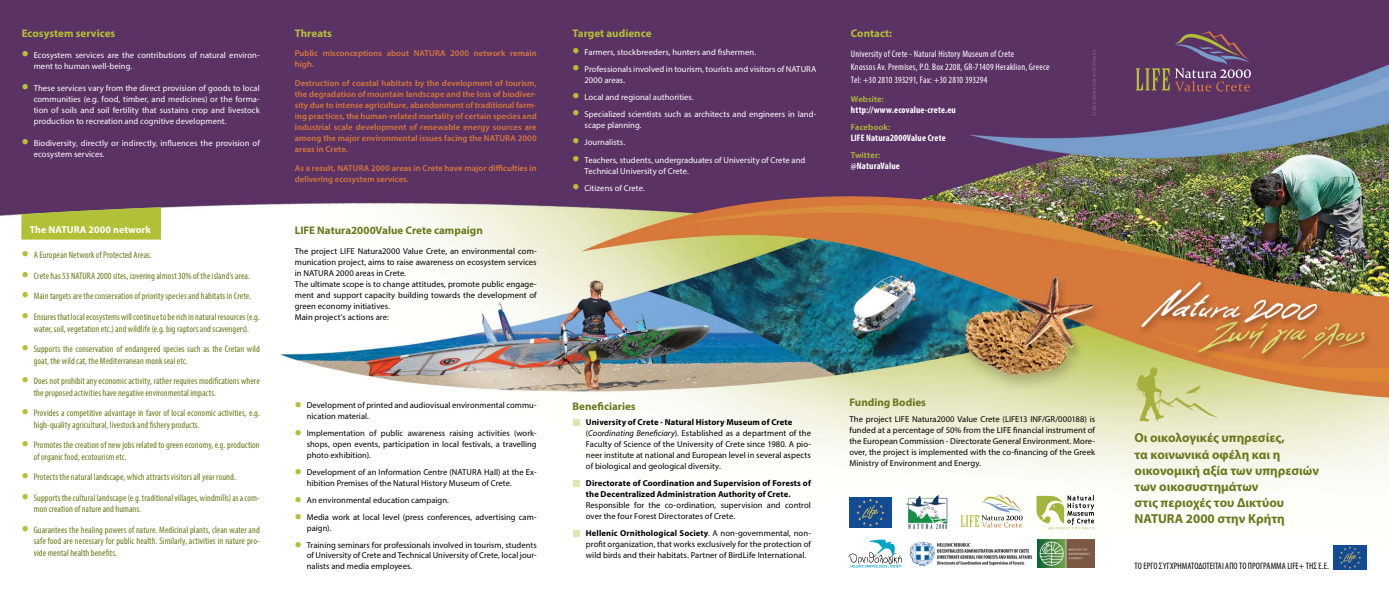
<style>
.page{position:relative;width:1389px;height:596px;background:#fff}
.page>*{position:absolute;margin:0;border:0;box-sizing:border-box;transform-origin:0 0}
.t1{font:700 13px/16px "Myriad Pro";color:#6b781c}
.t2{font:700 11px "Myriad Pro";color:#6b781c}
.t3{font:700 11px "Myriad Pro";color:#b2c037}
.t4{font:700 10px "Myriad Pro";letter-spacing:.005em;color:#fff}
.t5{font:condensed 9.5px/11.5px "Myriad Pro";letter-spacing:.005em;color:#6b781c}
.t6{font:condensed 9.5px/13px "Myriad Pro";letter-spacing:.02em;color:#fff}
.t7{font:700 condensed 9.5px "Myriad Pro";letter-spacing:.02em;color:#fff}
.t8{font:condensed 9.4px "Myriad Pro";color:#000}
.t9{font:8.6px/11px "Myriad Pro";letter-spacing:.005em;color:#000}
.t10{font:8.6px/11px "Myriad Pro";letter-spacing:.005em;color:#fff}
.t11{font:600 8.6px/11px "Myriad Pro";letter-spacing:.005em;color:#d7793a}
.t12{font:700 8.6px/11px "Myriad Pro";letter-spacing:.01em;color:#000}
.t13{font:600 8.6px "Myriad Pro";letter-spacing:.015em;color:#b2c037}
.t14{font:condensed 5.5px "Myriad Pro";letter-spacing:.04em;color:#856484}
.s1{color:#b2c037}
.s2{font-weight:700}
.s3{font-style:italic}
</style>
<div class="page">
<img style="left:0;top:0;width:1389px;height:570px">
<img style="left:907px;top:536px;width:127px;height:32px">
<img style="left:1037px;top:539px;width:57px;height:28px">
<img style="left:849px;top:496px;width:43px;height:31px">
<img style="left:905px;top:493px;width:45px;height:37px">
<svg style="left:1135px;top:31px;width:116px;height:60px;background:#6a4867"></svg>
<img style="left:1333px;top:544px;width:34px;height:25px">
<svg style="left:961px;top:495px;width:62px;height:32px"></svg>
<svg style="left:574px;top:419px;width:6px;height:6px"></svg>
<svg style="left:574px;top:480px;width:6px;height:6px"></svg>
<div style="left:574px;top:529px;width:6px;height:7px;background:#e0e6af"></div>
<svg style="left:1137px;top:366px;width:82px;height:56px;background:#cfd48d"></svg>
<svg style="left:1036px;top:494px;width:58px;height:35px"></svg>
<svg style="left:848px;top:539px;width:54px;height:28px"></svg>
<svg style="left:21px;top:207px;width:140px;height:32px;background:#a8b13c"></svg>
<p class="t3" style="left:22px;top:26px;width:95px">Ecosystem services</p>
<p class="t10" style="left:34px;top:49px;width:228px;text-indent:-12px"><span class="s1">•</span> Ecosystem services are the contributions of natural environ&shy;ment to human well-being.</p>
<p class="t10" style="left:34px;top:82px;width:228px;text-align:justify;text-indent:-12px"><span class="s1">•</span> These services vary from the direct provision of goods to local communities (e.g. food, timber, and medicines) or the forma&shy;tion of soils and soil fertility that sustains crop and livestock production to recreation and cognitive development.</p>
<p class="t10" style="left:34px;top:137px;width:228px;text-indent:-12px"><span class="s1">•</span> Biodiversity, directly or indirectly, influences the provision of ecosystem services.</p>
<p class="t4" style="left:30px;top:223px;width:123px">The NATURA 2000 network</p>
<p class="t5" style="left:22px;top:249px;width:132px"><span class="s1">•</span> A European Network of Protected Areas.</p>
<p class="t5" style="left:22px;top:270px;width:230px"><span class="s1">•</span> Crete has 53 NATURA 2000 sites, covering almost 30% of the island’s area.</p>
<p class="t5" style="left:22px;top:290px;width:231px"><span class="s1">•</span> Main targets are the conservation of priority species and habitats in Crete.</p>
<p class="t5" style="left:22px;top:311px;width:240px;text-align:center"><span class="s1">•</span> Ensures that local ecosystems will continue to be rich in natural resources (e.g. water, soil, vegetation etc.) and wildlife (e.g. big raptors and scavengers).</p>
<p class="t5" style="left:34px;top:343px;width:228px;text-indent:-12px"><span class="s1">•</span> Supports the conservation of endangered species such as the Cretan wild goat, the wild cat, the Mediterranean monk seal etc.</p>
<p class="t5" style="left:34px;top:375px;width:228px;text-indent:-12px"><span class="s1">•</span> Does not prohibit any economic activity, rather requires modifications where the proposed activities have negative environmental impacts.</p>
<p class="t5" style="left:34px;top:407px;width:228px;text-indent:-12px"><span class="s1">•</span> Provides a competitive advantage in favor of local economic activities, e.g. high-quality agricultural, livestock and fishery products.</p>
<p class="t5" style="left:34px;top:439px;width:228px;text-indent:-12px"><span class="s1">•</span> Promotes the creation of new jobs related to green economy, e.g. production of organic food, ecotourism etc.</p>
<p class="t5" style="left:22px;top:471px;width:216px"><span class="s1">•</span> Protects the natural landscape, which attracts visitors all year round.</p>
<p class="t5" style="left:34px;top:491px;width:228px;text-indent:-12px"><span class="s1">•</span> Supports the cultural landscape (e.g. traditional villages, windmills) as a com&shy;mon creation of nature and humans.</p>
<p class="t5" style="left:34px;top:523px;width:228px;text-align:justify;text-indent:-12px"><span class="s1">•</span> Guarantees the healing powers of nature. Medicinal plants, clean water and safe food are necessary for public health. Similarly, activities in nature pro&shy;vide mental health benefits.</p>
<p class="t3" style="left:295px;top:26px;width:39px">Threats</p>
<p class="t11" style="left:295px;top:47px;width:243px">Public misconceptions about NATURA 2000 network remain high.</p>
<p class="t11" style="left:295px;top:77px;width:243px;text-align:justify">Destruction of coastal habitats by the development of tourism, the degradation of mountain landscape and the loss of biodiver&shy;sity due to intense agriculture, abandonment of traditional farm&shy;ing practices, the human-related mortality of certain species and industrial scale development of renewable energy sources are among the major environmental issues facing the NATURA 2000 areas in Crete.</p>
<p class="t11" style="left:295px;top:162px;width:243px">As a result, NATURA 2000 areas in Crete have major difficulties in delivering ecosystem services.</p>
<p class="t2" style="left:295px;top:223px;width:190px">LIFE Natura2000Value Crete campaign</p>
<p class="t9" style="left:295px;top:245px;width:243px">Τhe project LIFE Natura2000 Value Crete, an environmental com&shy;munication project, aims to raise awareness on ecosystem services in NATURA 2000 areas in Crete.<br>The ultimate scope is to change attitudes, promote public engage&shy;ment and support capacity building towards the development of green economy initiatives.<br>Main project’s actions are:</p>
<p class="t9" style="left:307px;top:399px;width:231px;text-indent:-12px"><span class="s1">•</span> Development of printed and audiovisual environmental commu&shy;nication material.</p>
<p class="t9" style="left:307px;top:428px;width:231px;line-height:10.6px;text-align:justify;text-indent:-12px"><span class="s1">•</span> Implementation of public awareness raising activities (work&shy;shops, open events, participation in local festivals, a travelling photo exhibition).</p>
<p class="t9" style="left:307px;top:466px;width:231px;text-indent:-12px"><span class="s1">•</span> Development of an Information Centre (NATURA Hall) at the Ex&shy;hibition Premises of the Natural History Museum of Crete.</p>
<p class="t9" style="left:295px;top:494px;width:156px"><span class="s1">•</span> An environmental education campaign.</p>
<p class="t9" style="left:307px;top:511px;width:231px;text-indent:-12px"><span class="s1">•</span> Media work at local level (press conferences, advertising cam&shy;paign).</p>
<p class="t9" style="left:307px;top:539px;width:231px;text-align:justify;text-indent:-12px"><span class="s1">•</span> Training seminars for professionals involved in tourism, students of University of Crete and Technical University of Crete, local jour&shy;nalists and media employees.</p>
<p class="t3" style="left:573px;top:26px;width:80px">Target audience</p>
<p class="t10" style="left:573px;top:46px;width:185px"><span class="s1">•</span> Farmers, stockbreeders, hunters and fishermen.</p>
<p class="t10" style="left:585px;top:63px;width:233px;text-indent:-12px"><span class="s1">•</span> Professionals involved in tourism, tourists and visitors of NATURA<br>2000 areas.</p>
<p class="t10" style="left:573px;top:91px;width:123px"><span class="s1">•</span> Local and regional authorities.</p>
<p class="t10" style="left:585px;top:108px;width:233px;text-indent:-12px"><span class="s1">•</span> Specialized scientists such as architects and engineers in land&shy;scape planning.</p>
<p class="t10" style="left:573px;top:136px;width:54px"><span class="s1">•</span> Journalists.</p>
<p class="t10" style="left:585px;top:154px;width:222px;text-indent:-12px"><span class="s1">•</span> Teachers, students, undergraduates of University of Crete and<br>Technical University of Crete.</p>
<p class="t10" style="left:573px;top:182px;width:74px"><span class="s1">•</span> Citizens of Crete.</p>
<p class="t3" style="left:851px;top:26px;width:43px">Contact:</p>
<p class="t6" style="left:851px;top:47px;width:200px">University of Crete - Natural History Museum of Crete<br>Knossos Av. Premises, P.O. Box 2208, GR-71409 Heraklion, Greece<br>Τel: +30 2810 393291, Fax: +30 2810 393294</p>
<p class="t13" style="left:851px;top:93px;width:34px">Website:</p>
<p class="t7" style="left:851px;top:104px;width:107px">http://www.ecovalue-crete.eu</p>
<p class="t13" style="left:851px;top:121px;width:41px">Facebook:</p>
<p class="t7" style="left:851px;top:132px;width:96px">LIFE Natura2000Value Crete</p>
<p class="t13" style="left:851px;top:149px;width:31px">Twitter:</p>
<p class="t7" style="left:851px;top:160px;width:50px">@NaturaValue</p>
<p class="t14" style="left:1091px;top:115px;width:68px;rotate:-90deg">Graphic design: Giannis Charkoutsis</p>
<p class="t2" style="left:573px;top:399px;width:65px">Beneficiaries</p>
<p class="t9" style="left:586px;top:416px;width:227px"><span class="s2">University of Crete - Natural History Museum of Crete </span>(<span class="s3">Coordinating Beneficiary</span>). Established as a department of the Faculty of Science of the University of Crete since 1980. A pio&shy;neer institute at national and European level in several aspects of biological and geological diversity.</p>
<p class="t12" style="left:586px;top:477px;width:227px">Directorate of Coordination and Supervision of Forests of the Decentralized Administration Authority of Crete.</p>
<p class="t9" style="left:586px;top:499px;width:227px">Responsible for the co-ordination, supervision and control over the four Forest Directorates of Crete.</p>
<p class="t9" style="left:586px;top:527px;width:227px;text-align:justify"><span class="s2">Hellenic Ornithological Society</span>. A non-governmental, non&shy;profit organization, that works exclusively for the protection of wild birds and their habitats. Partner of BirdLife International.</p>
<p class="t2" style="left:849px;top:394px;width:78px">Funding Bodies</p>
<p class="t9" style="left:849px;top:413px;width:247px;text-align:justify">The project LIFE Natura2000 Value Crete (LIFE13 INF/GR/000188) is funded at a percentage of 50% from the LIFE financial instrument of the European Commission - Directorate General Environment. More&shy;over, the project is implemented with the co-financing of the Greek Ministry of Environment and Energy.</p>
<h1 class="t1" style="left:1135px;top:429px;width:186px">Οι οικολογικές υπηρεσίες,<br>τα κοινωνικά οφέλη και η οικονομική αξία των υπηρεσιών των οικοσυστημάτων<br>στις περιοχές του Δικτύου<br>NATURA 2000 στην Κρήτη</h1>
<p class="t8" style="left:1135px;top:560px;width:196px">ΤΟ ΕΡΓΟ ΣΥΓΧΡΗΜΑΤΟΔΟΤΕΙΤΑΙ ΑΠΟ ΤΟ ΠΡΟΓΡΑΜΜΑ LIFE+ ΤΗΣ Ε.Ε.</p>
</div>
